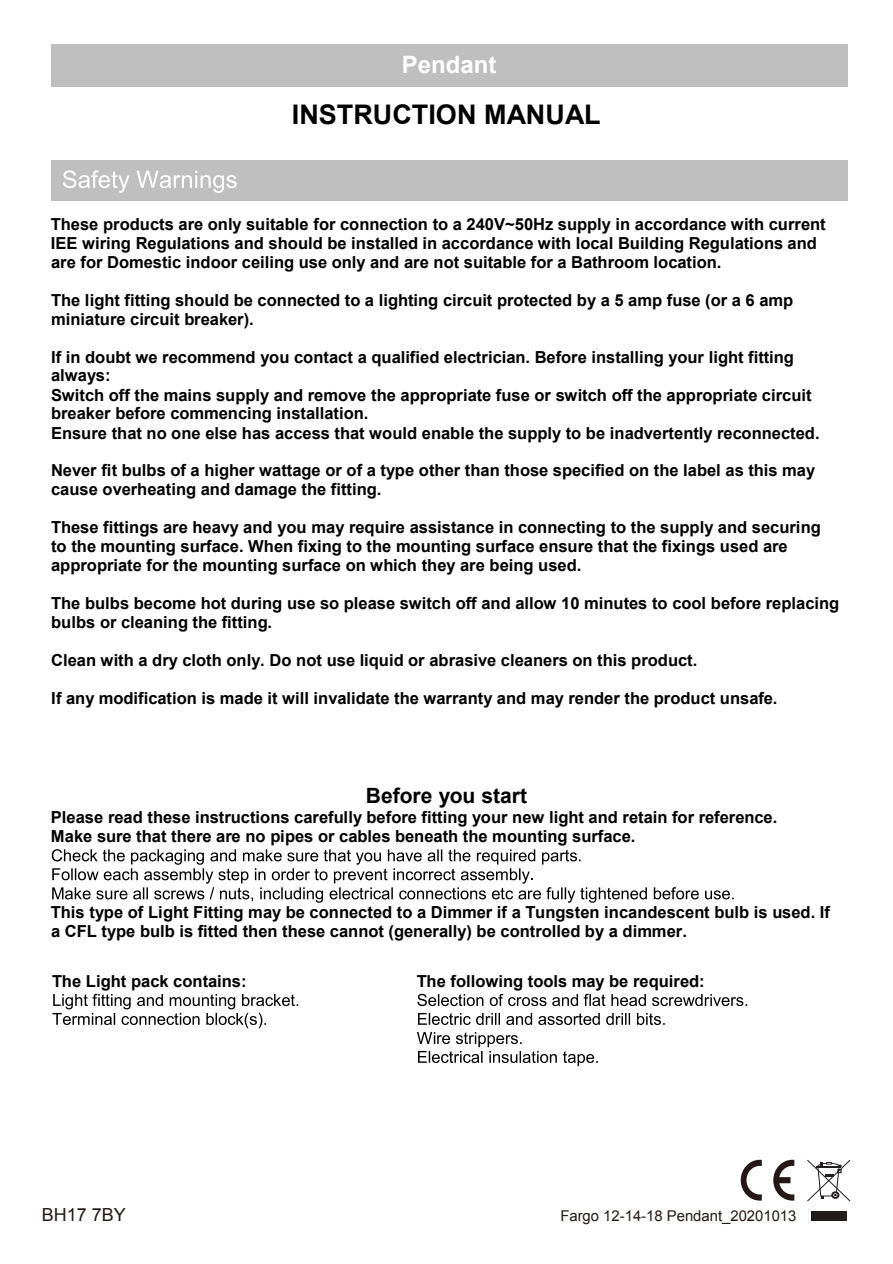
<style>
.page{position:relative;width:893px;height:1264px;background:#fff}
.page>*{position:absolute;margin:0;border:0;box-sizing:border-box;transform-origin:0 0}
.t1{font:700 27px "Arial";color:#000}
.t2{font:700 24px "Arial";color:#fff}
.t3{font:700 21px "Arial";color:#000}
.t4{font:18px "Arial";color:#231815}
.t5{font:700 16.5px/19px "Arial";color:#000}
.t6{font:14.85px "Arial";color:#231815}
</style>
<div class="page">
<svg style="left:52px;top:993px;width:246px;height:35px"></svg>
<svg style="left:417px;top:993px;width:330px;height:12px"></svg>
<svg style="left:418px;top:1012px;width:247px;height:12px"></svg>
<svg style="left:417px;top:1032px;width:181px;height:35px"></svg>
<svg style="left:52px;top:849px;width:682px;height:53px"></svg>
<div style="left:51px;top:44px;width:797px;height:42px;background:#bfbfbf"></div>
<div style="left:51px;top:160px;width:797px;height:40px;background:#bfbfbf"></div>
<svg style="left:63px;top:170px;width:174px;height:23px"></svg>
<svg style="left:741px;top:1159px;width:21px;height:41px"></svg>
<svg style="left:773px;top:1159px;width:21px;height:41px"></svg>
<svg style="left:807px;top:1159px;width:43px;height:42px"></svg>
<div style="left:811px;top:1210px;width:36px;height:10px;background:#221c1d"></div>
<h2 class="t2" style="left:402px;top:48px;width:96px">Pendant</h2>
<h1 class="t1" style="left:292px;top:97px;width:310px">INSTRUCTION MANUAL</h1>
<p class="t5" style="left:51px;top:215px;width:776px">These products are only suitable for connection to a 240V~50Hz supply in accordance with current<br>IEE wiring Regulations and should be installed in accordance with local Building Regulations and are for Domestic indoor ceiling use only and are not suitable for a Bathroom location.</p>
<p class="t5" style="left:51px;top:291px;width:744px">The light fitting should be connected to a lighting circuit protected by a 5 amp fuse (or a 6 amp miniature circuit breaker).</p>
<p class="t5" style="left:51px;top:347px;width:770px">If in doubt we recommend you contact a qualified electrician. Before installing your light fitting always:<br>Switch off the mains supply and remove the appropriate fuse or switch off the appropriate circuit breaker before commencing installation.<br>Ensure that no one else has access that would enable the supply to be inadvertently reconnected.</p>
<p class="t5" style="left:51px;top:461px;width:766px">Never fit bulbs of a higher wattage or of a type other than those specified on the label as this may cause overheating and damage the fitting.</p>
<p class="t5" style="left:51px;top:518px;width:771px">These fittings are heavy and you may require assistance in connecting to the supply and securing to the mounting surface. When fixing to the mounting surface ensure that the fixings used are appropriate for the mounting surface on which they are being used.</p>
<p class="t5" style="left:51px;top:594px;width:790px">The bulbs become hot during use so please switch off and allow 10 minutes to cool before replacing bulbs or cleaning the fitting.</p>
<p class="t5" style="left:51px;top:651px;width:648px">Clean with a dry cloth only. Do not use liquid or abrasive cleaners on this product.</p>
<p class="t5" style="left:51px;top:689px;width:728px">If any modification is made it will invalidate the warranty and may render the product unsafe.</p>
<p class="t3" style="left:366px;top:781px;width:163px">Before you start</p>
<p class="t5" style="left:51px;top:808px;width:728px">Please read these instructions carefully before fitting your new light and retain for reference.<br>Make sure that there are no pipes or cables beneath the mounting surface.</p>
<p class="t5" style="left:51px;top:903px;width:781px">This type of Light Fitting may be connected to a Dimmer if a Tungsten incandescent bulb is used. If a CFL type bulb is fitted then these cannot (generally) be controlled by a dimmer.</p>
<p class="t5" style="left:52px;top:971px;width:196px">The Light pack contains:</p>
<p class="t5" style="left:417px;top:971px;width:290px">The following tools may be required:</p>
<p class="t4" style="left:42px;top:1202px;width:86px">BH17 7BY</p>
<p class="t6" style="left:560px;top:1205px;width:238px">Fargo 12-14-18 Pendant_20201013</p>
</div>
